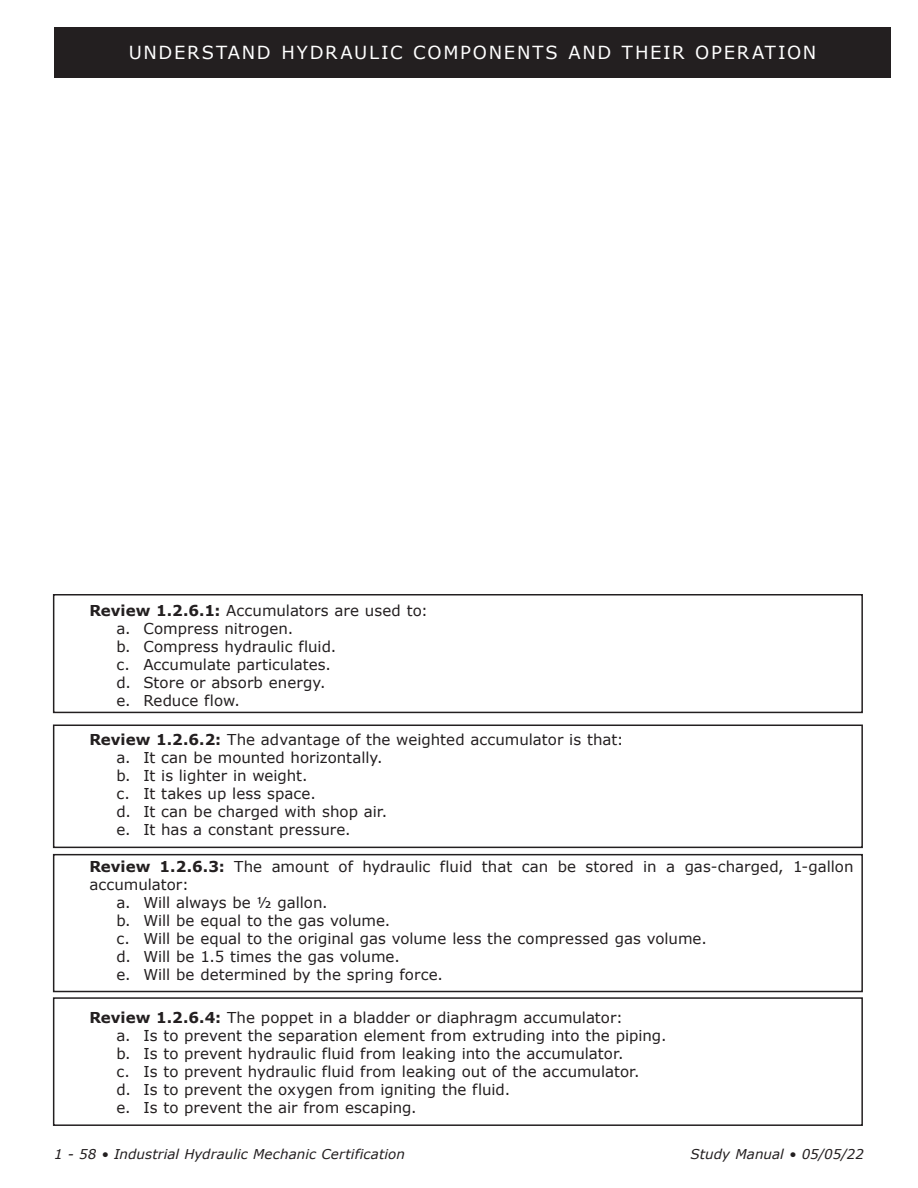
<style>
.page{position:relative;width:918px;height:1188px;background:#fff}
.page>*{position:absolute;margin:0;border:0;box-sizing:border-box;transform-origin:0 0}
.t1{font:18px "Verdana";letter-spacing:.095em;color:#fff}
.t2{font:15px/18px "Verdana";color:#231f20}
.t3{font:italic 13.5px "Verdana";letter-spacing:.005em;color:#231f20}
.s1{font-weight:700}
</style>
<div class="page">
<div style="left:54px;top:27px;width:837px;height:51px;background:#231f20"></div>
<div style="left:53px;top:594px;width:810px;height:119px;border:2px solid #231f20"></div>
<div style="left:53px;top:725px;width:810px;height:123px;border:2px solid #231f20"></div>
<div style="left:53px;top:854px;width:810px;height:138px;border:2px solid #231f20"></div>
<div style="left:53px;top:997px;width:810px;height:129px;border:2px solid #231f20"></div>
<p class="t1" style="left:129px;top:41px;width:689px">UNDERSTAND HYDRAULIC COMPONENTS AND THEIR OPERATION</p>
<p class="t2" style="left:89px;top:601px;width:340px"><span class="s1">Review 1.2.6.1:</span> Accumulators are used to:</p>
<p class="t2" style="left:116px;top:619px;width:178px">a. Compress nitrogen.</p>
<p class="t2" style="left:116px;top:637px;width:221px">b. Compress hydraulic fluid.</p>
<p class="t2" style="left:116px;top:655px;width:216px">c. Accumulate particulates.</p>
<p class="t2" style="left:116px;top:673px;width:211px">d. Store or absorb energy.</p>
<p class="t2" style="left:116px;top:691px;width:125px">e. Reduce flow.</p>
<p class="t2" style="left:89px;top:731px;width:536px"><span class="s1">Review 1.2.6.2:</span> The advantage of the weighted accumulator is that:</p>
<p class="t2" style="left:116px;top:749px;width:268px">a. It can be mounted horizontally.</p>
<p class="t2" style="left:116px;top:767px;width:193px">b. It is lighter in weight.</p>
<p class="t2" style="left:116px;top:785px;width:201px">c. It takes up less space.</p>
<p class="t2" style="left:116px;top:803px;width:273px">d. It can be charged with shop air.</p>
<p class="t2" style="left:116px;top:821px;width:236px">e. It has a constant pressure.</p>
<p class="t2" style="left:89px;top:858px;width:766px"><span class="s1">Review 1.2.6.3:</span> The amount of hydraulic fluid that can be stored in a gas-charged, 1-gallon accumulator:</p>
<p class="t2" style="left:116px;top:894px;width:213px">a. Will always be ½ gallon.</p>
<p class="t2" style="left:116px;top:912px;width:276px">b. Will be equal to the gas volume.</p>
<p class="t2" style="left:116px;top:930px;width:592px">c. Will be equal to the original gas volume less the compressed gas volume.</p>
<p class="t2" style="left:116px;top:948px;width:285px">d. Will be 1.5 times the gas volume.</p>
<p class="t2" style="left:116px;top:966px;width:328px">e. Will be determined by the spring force.</p>
<p class="t2" style="left:89px;top:1009px;width:535px"><span class="s1">Review 1.2.6.4:</span> The poppet in a bladder or diaphragm accumulator:</p>
<p class="t2" style="left:116px;top:1027px;width:552px">a. Is to prevent the separation element from extruding into the piping.</p>
<p class="t2" style="left:116px;top:1045px;width:509px">b. Is to prevent hydraulic fluid from leaking into the accumulator.</p>
<p class="t2" style="left:116px;top:1063px;width:525px">c. Is to prevent hydraulic fluid from leaking out of the accumulator.</p>
<p class="t2" style="left:116px;top:1081px;width:395px">d. Is to prevent the oxygen from igniting the fluid.</p>
<p class="t2" style="left:116px;top:1099px;width:302px">e. Is to prevent the air from escaping.</p>
<p class="t3" style="left:54px;top:1146px;width:352px">1 - 58 • Industrial Hydraulic Mechanic Certification</p>
<p class="t3" style="left:691px;top:1146px;width:175px">Study Manual • 05/05/22</p>
</div>
